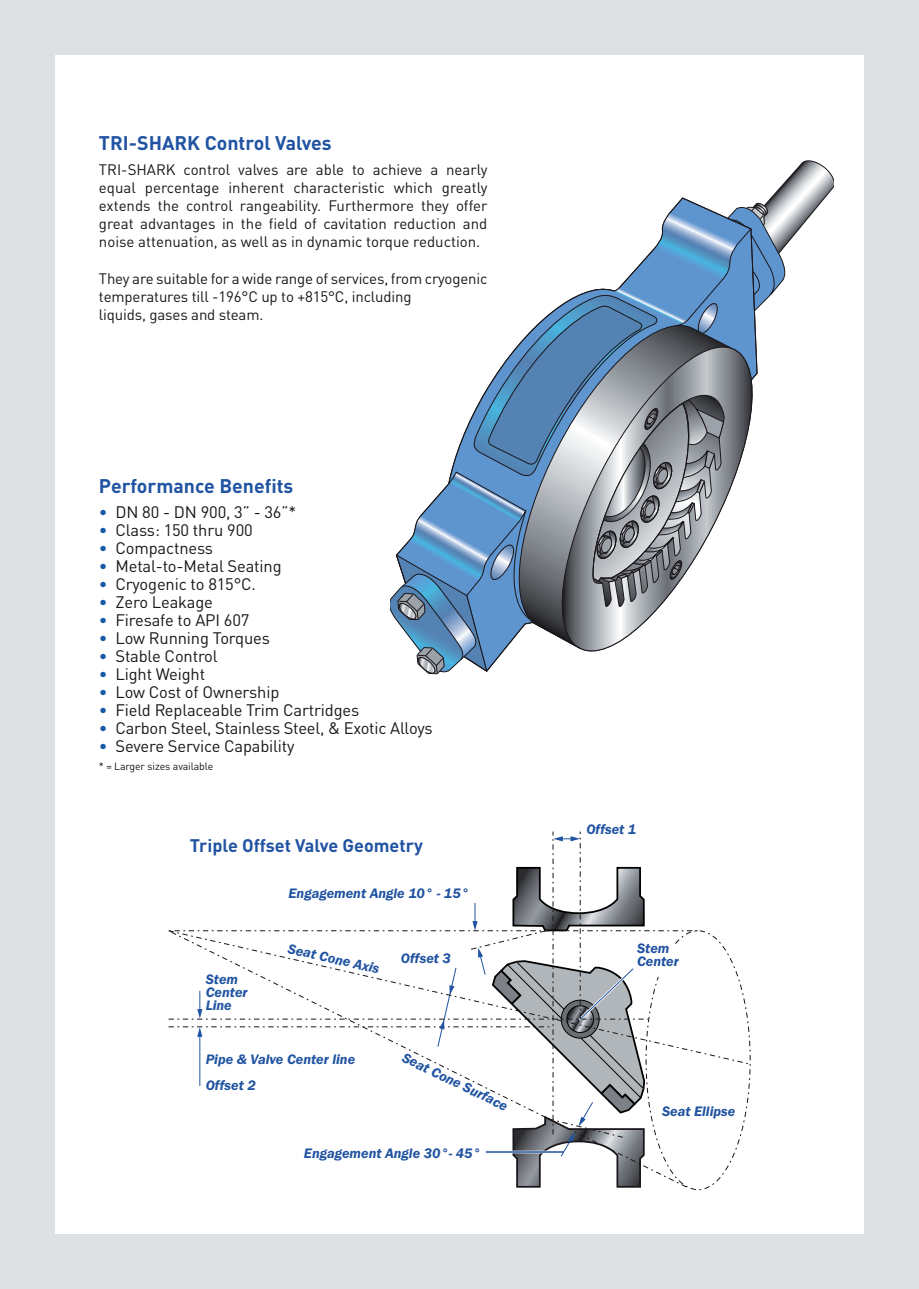
<style>
.page{position:relative;width:919px;height:1289px;background:#fff}
.page>*{position:absolute;margin:0;border:0;box-sizing:border-box;transform-origin:0 0}
.t1{font:700 19.5px "DIN Pro";color:#2053a1}
.t2{font:700 18px "DIN Pro";color:#2053a1}
.t3{font:16.5px "DIN Pro";letter-spacing:-.01em;color:#1a161a}
.t4{font:15px/18px "DIN Pro";letter-spacing:-.01em;color:#1a161a;text-align:justify}
.t5{font:italic 600 14.25px/12.9px "Franklin Gothic";color:#2053a1}
.t6{font:10.5px "DIN Pro";letter-spacing:-.01em;color:#1a161a}
.s1{color:#155aa7}
</style>
<div class="page">
<div style="left:1px;top:0;width:917px;height:1288px;background:#dee1e3"></div>
<div style="left:55px;top:55px;width:808px;height:1178px;background:#fff"></div>
<svg style="left:390px;top:160px;width:443px;height:514px"></svg>
<svg style="left:168px;top:930px;width:531px;height:258px"></svg>
<svg style="left:472px;top:831px;width:174px;height:357px"></svg>
<h1 class="t1" style="left:99px;top:126px;width:234px">TRI-SHARK Control Valves</h1>
<p class="t4" style="left:99px;top:159px;width:390px">TRI-SHARK control valves are able to achieve a nearly equal percentage inherent characteristic which greatly extends the control rangeability. Furthermore they offer great advantages in the field of cavitation reduction and noise attenuation, as well as in dynamic torque reduction.</p>
<p class="t4" style="left:99px;top:267px;width:390px;text-align:left">They are suitable for a wide range of services, from cryogenic temperatures till -196°C up to +815°C, including<br>liquids, gases and steam.</p>
<h1 class="t1" style="left:99px;top:469px;width:196px">Performance Benefits</h1>
<p class="t3" style="left:99px;top:499px;width:199px"><span class="s1">•</span> DN 80 - DN 900, 3” - 36”*</p>
<p class="t3" style="left:99px;top:517px;width:155px"><span class="s1">•</span> Class: 150 thru 900</p>
<p class="t3" style="left:99px;top:535px;width:116px"><span class="s1">•</span> Compactness</p>
<p class="t3" style="left:99px;top:553px;width:184px"><span class="s1">•</span> Metal-to-Metal Seating</p>
<p class="t3" style="left:99px;top:571px;width:158px"><span class="s1">•</span> Cryogenic to 815°C.</p>
<p class="t3" style="left:99px;top:589px;width:115px"><span class="s1">•</span> Zero Leakage</p>
<p class="t3" style="left:99px;top:607px;width:152px"><span class="s1">•</span> Firesafe to API 607</p>
<p class="t3" style="left:99px;top:625px;width:172px"><span class="s1">•</span> Low Running Torques</p>
<p class="t3" style="left:99px;top:643px;width:120px"><span class="s1">•</span> Stable Control</p>
<p class="t3" style="left:99px;top:661px;width:108px"><span class="s1">•</span> Light Weight</p>
<p class="t3" style="left:99px;top:679px;width:182px"><span class="s1">•</span> Low Cost of Ownership</p>
<p class="t3" style="left:99px;top:697px;width:262px"><span class="s1">•</span> Field Replaceable Trim Cartridges</p>
<p class="t3" style="left:99px;top:715px;width:335px"><span class="s1">•</span> Carbon Steel, Stainless Steel, &amp; Exotic Alloys</p>
<p class="t3" style="left:99px;top:733px;width:197px"><span class="s1">•</span> Severe Service Capability</p>
<p class="t6" style="left:99px;top:758px;width:116px">* = Larger sizes available</p>
<p class="t2" style="left:190px;top:830px;width:234px">Triple Offset Valve Geometry</p>
<p class="t5" style="left:206px;top:973px;width:43px">Stem<br>Center<br>Line</p>
<p class="t5" style="left:288px;top:886px;width:182px">Engagement Angle 10° - 15°</p>
<p class="t5" style="left:290px;top:941px;width:95px;rotate:13deg">Seat Cone Axis</p>
<p class="t5" style="left:401px;top:951px;width:51px">Offset 3</p>
<p class="t5" style="left:206px;top:1052px;width:151px">Pipe &amp; Valve Center line</p>
<p class="t5" style="left:206px;top:1078px;width:51px">Offset 2</p>
<p class="t5" style="left:406px;top:1050px;width:117px;rotate:26deg">Seat Cone Surface</p>
<p class="t5" style="left:304px;top:1146px;width:179px">Engagement Angle 30°- 45°</p>
<p class="t5" style="left:586px;top:822px;width:51px">Offset 1</p>
<p class="t5" style="left:637px;top:941px;width:43px">Stem<br>Center</p>
<p class="t5" style="left:662px;top:1105px;width:75px">Seat Ellipse</p>
</div>
